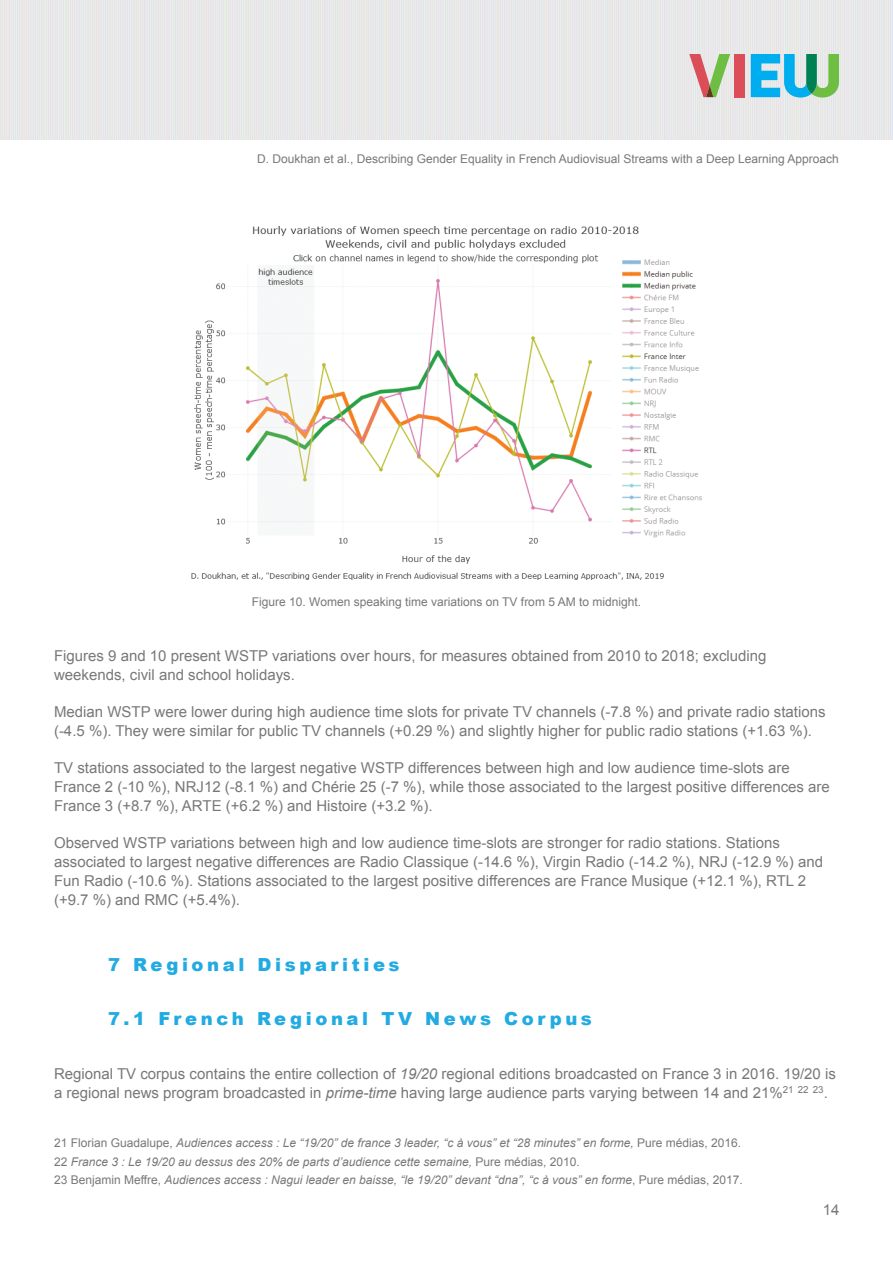
<style>
.page{position:relative;width:893px;height:1263px;background:#fff}
.page>*{position:absolute;margin:0;border:0;box-sizing:border-box;transform-origin:0 0}
.t1{font:900 18px "Arial";letter-spacing:.2em;color:#22abe2}
.t2{font:15px/18.8px "Arial";color:#797877}
.t3{font:italic 12px/18.8px "Arial";color:#797877}
.t4{font:12px "Arial";color:#797877}
.s1{font-style:italic}
.s2{font-style:normal}
</style>
<div class="page">
<img style="left:0;top:0;width:893px;height:140px">
<div style="left:734px;top:54px;width:10px;height:43px;background:#db4d58"></div>
<svg style="left:751px;top:54px;width:88px;height:44px;background:#64c0c4"></svg>
<svg style="left:689px;top:54px;width:41px;height:43px;background:#c6b69c"></svg>
<img style="left:191px;top:226px;width:511px;height:353px">
<p class="t4" style="left:257px;top:151px;width:583px">D. Doukhan et al., Describing Gender Equality in French Audiovisual Streams with a Deep Learning Approach</p>
<p class="t4" style="left:252px;top:594px;width:391px">Figure 10. Women speaking time variations on TV from 5 AM to midnight.</p>
<p class="t2" style="left:54px;top:646px;width:714px">Figures 9 and 10 present WSTP variations over hours, for measures obtained from 2010 to 2018; excluding weekends, civil and school holidays.</p>
<p class="t2" style="left:54px;top:703px;width:773px">Median WSTP were lower during high audience time slots for private TV channels (-7.8 %) and private radio stations (-4.5 %). They were similar for public TV channels (+0.29 %) and slightly higher for public radio stations (+1.63 %).</p>
<p class="t2" style="left:54px;top:759px;width:777px">TV stations associated to the largest negative WSTP differences between high and low audience time-slots are<br>France 2 (-10 %), NRJ12 (-8.1 %) and Chérie 25 (-7 %), while those associated to the largest positive differences are<br>France 3 (+8.7 %), ARTE (+6.2 %) and Histoire (+3.2 %).</p>
<p class="t2" style="left:54px;top:834px;width:770px">Observed WSTP variations between high and low audience time-slots are stronger for radio stations. Stations associated to largest negative differences are Radio Classique (-14.6 %), Virgin Radio (-14.2 %), NRJ (-12.9 %) and Fun Radio (-10.6 %). Stations associated to the largest positive differences are France Musique (+12.1 %), RTL 2 (+9.7 %) and RMC (+5.4%).</p>
<p class="t1" style="left:108px;top:951px;width:293px">7 Regional Disparities</p>
<p class="t1" style="left:108px;top:1005px;width:485px">7.1 French Regional TV News Corpus</p>
<p class="t2" style="left:54px;top:1064px;width:783px">Regional TV corpus contains the entire collection of <span class="s1">19/20</span> regional editions broadcasted on France 3 in 2016. 19/20 is a regional news program broadcasted in <span class="s1">prime-time</span> having large audience parts varying between 14 and 21%<sup>21</sup> <sup>22</sup> <sup>23</sup>.</p>
<p class="t3" style="left:54px;top:1133px;width:690px"><span class="s2">21 Florian Guadalupe,</span> Audiences access : Le “19/20” de france 3 leader, “c à vous” et “28 minutes” en forme, <span class="s2">Pure médias, 2016.<br>22</span> France 3 : Le 19/20 au dessus des 20% de parts d’audience cette semaine, <span class="s2">Pure médias, 2010.<br>23 Benjamin Meffre,</span> Audiences access : Nagui leader en baisse, “le 19/20” devant “dna”, “c à vous” en forme<span class="s2">, Pure médias, 2017.</span></p>
<p class="t2" style="left:823px;top:1201px;width:18px">14</p>
</div>
